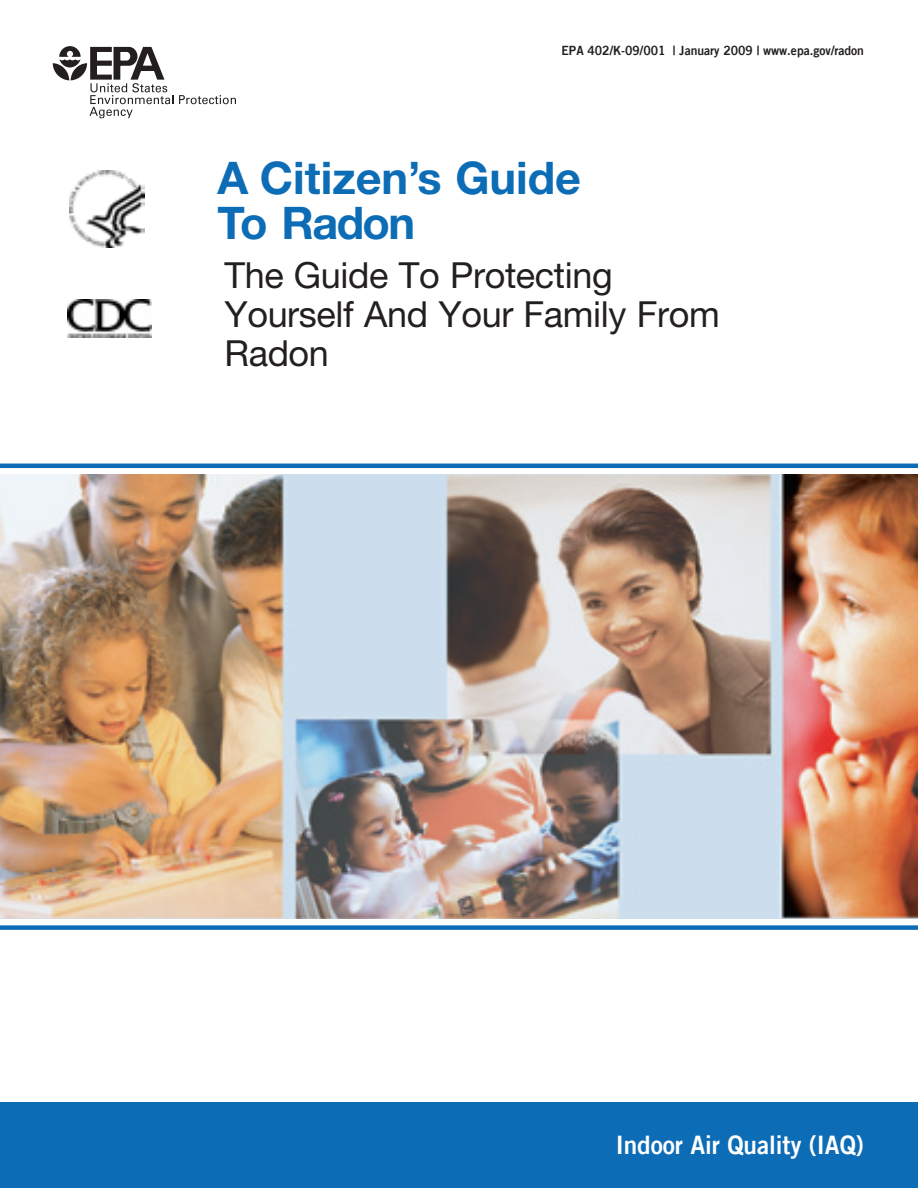
<style>
.page{position:relative;width:918px;height:1188px;background:#fff}
.page>*{position:absolute;margin:0;border:0;box-sizing:border-box;transform-origin:0 0}
.t1{font:700 45px/45px "Helvetica Neue";color:#0d6cb6}
.t2{font:36px/39px "Helvetica Neue";letter-spacing:-.01em;color:#231f20}
.t3{font:25.5px "Trade Gothic LT Bold Two";color:#fff;scale:.95 1}
.t4{font:12.75px "Trade Gothic LT Bold Two";color:#231f20;scale:.95 1}
</style>
<div class="page">
<div style="left:0;top:1103px;width:918px;height:85px;background:#0d6cb6"></div>
<img style="left:69px;top:171px;width:75px;height:77px">
<img style="left:68px;top:299px;width:83px;height:38px">
<img style="left:0;top:475px;width:918px;height:443px">
<svg style="left:179px;top:95px;width:57px;height:9px"></svg>
<svg style="left:53px;top:46px;width:120px;height:72px"></svg>
<hr style="left:0;top:464px;width:918px;height:4px;background:#0d6cb6">
<div style="left:0;top:925px;width:918px;height:5px;background:#0d6cb6"></div>
<p class="t4" style="left:562px;top:43px;width:320px">EPA 402/K-09/001 | January 2009 | www.epa.gov/radon</p>
<p class="t1" style="left:218px;top:154px;width:365px">A Citizen’s Guide<br>To Radon</p>
<p class="t2" style="left:224px;top:255px;width:497px">The Guide To Protecting<br>Yourself And Your Family From<br>Radon</p>
<p class="t3" style="left:616px;top:1129px;width:263px">Indoor Air Quality (IAQ)</p>
</div>
